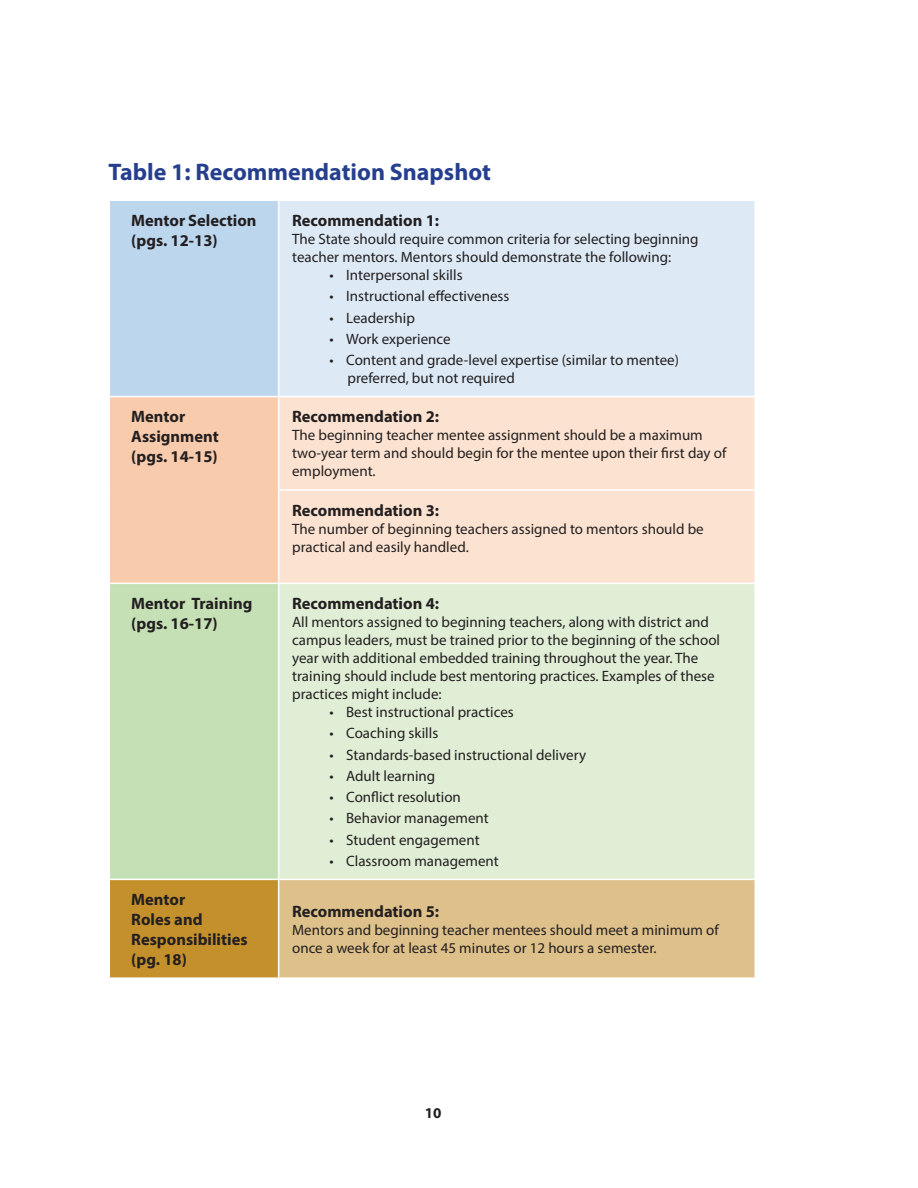
<style>
.page{position:relative;width:918px;height:1188px;background:#fff}
.page>*{position:absolute;margin:0;border:0;box-sizing:border-box;transform-origin:0 0}
.heading_1{font:700 24px "Myriad Pro";color:#253f8e}
.t1{font:700 16.5px/19.8px "Myriad Pro";color:#231f20}
.t2{font:15px/18px "Myriad Pro";color:#231f20}
.t3{font:700 15px "Myriad Pro";color:#231f20}
</style>
<div class="page">
<div style="left:109px;top:200px;width:170px;height:197px;background:#bcd6ee"></div>
<div style="left:279px;top:200px;width:476px;height:197px;background:#ddeaf6"></div>
<div style="left:109px;top:397px;width:170px;height:186px;background:#f8cbac"></div>
<div style="left:279px;top:397px;width:475px;height:186px;background:#fce3d1"></div>
<div style="left:109px;top:583px;width:170px;height:296px;background:#c5e0b4"></div>
<div style="left:279px;top:583px;width:476px;height:296px;background:#e0eed6"></div>
<div style="left:109px;top:879px;width:170px;height:99px;background:#c3902c"></div>
<div style="left:279px;top:879px;width:476px;height:99px;background:#dec08a"></div>
<hr style="left:278px;top:397px;width:1px;height:92px;background:#fff">
<hr style="left:278px;top:491px;width:1px;height:92px;background:#fff">
<hr style="left:109px;top:200px;width:170px;height:1px;background:#fff">
<hr style="left:109px;top:201px;width:1px;height:195px;background:#fff">
<hr style="left:109px;top:396px;width:170px;height:1px;background:#fff">
<hr style="left:109px;top:397px;width:1px;height:93px;background:#fff">
<hr style="left:109px;top:490px;width:1px;height:93px;background:#fff">
<hr style="left:109px;top:583px;width:170px;height:1px;background:#fff">
<hr style="left:109px;top:584px;width:1px;height:295px;background:#fff">
<hr style="left:278px;top:584px;width:1px;height:295px;background:#fff">
<hr style="left:754px;top:584px;width:2px;height:295px;background:#fff">
<hr style="left:109px;top:879px;width:170px;height:1px;background:#fff">
<hr style="left:109px;top:880px;width:1px;height:97px;background:#fff">
<hr style="left:279px;top:879px;width:477px;height:1px;background:#fff">
<hr style="left:278px;top:880px;width:1px;height:97px;background:#fff">
<hr style="left:754px;top:880px;width:2px;height:97px;background:#fff">
<hr style="left:109px;top:977px;width:170px;height:2px;background:#fff">
<hr style="left:279px;top:977px;width:477px;height:2px;background:#fff">
<hr style="left:278px;top:489px;width:478px;height:2px;background:#fff">
<hr style="left:279px;top:583px;width:477px;height:1px;background:#fff">
<hr style="left:278px;top:201px;width:1px;height:195px;background:#fff">
<hr style="left:279px;top:200px;width:477px;height:1px;background:#fff">
<hr style="left:754px;top:201px;width:2px;height:195px;background:#fff">
<hr style="left:279px;top:396px;width:477px;height:1px;background:#fff">
<p class="heading_1" style="left:109px;top:156px;width:384px">Table 1: Recommendation Snapshot</p>
<p class="t1" style="left:131px;top:210px;width:127px">Mentor Selection (pgs. 12-13)</p>
<p class="t1" style="left:292px;top:210px;width:148px">Recommendation 1:</p>
<p class="t2" style="left:292px;top:230px;width:408px">The State should require common criteria for selecting beginning teacher mentors. Mentors should demonstrate the following:</p>
<p class="t2" style="left:330px;top:266px;width:135px">• Interpersonal skills</p>
<p class="t2" style="left:330px;top:287px;width:181px">• Instructional effectiveness</p>
<p class="t2" style="left:330px;top:308px;width:87px">• Leadership</p>
<p class="t2" style="left:330px;top:330px;width:123px">• Work experience</p>
<p class="t2" style="left:348px;top:351px;width:333px;text-indent:-18px">• Content and grade-level expertise (similar to mentee) preferred, but not required</p>
<p class="t1" style="left:131px;top:406px;width:89px">Mentor<br>Assignment (pgs. 14-15)</p>
<p class="t1" style="left:292px;top:406px;width:148px">Recommendation 2:</p>
<p class="t2" style="left:292px;top:426px;width:436px">The beginning teacher mentee assignment should be a maximum two-year term and should begin for the mentee upon their first day of employment.</p>
<p class="t1" style="left:292px;top:500px;width:148px">Recommendation 3:</p>
<p class="t2" style="left:292px;top:520px;width:413px">The number of beginning teachers assigned to mentors should be practical and easily handled.</p>
<p class="t1" style="left:131px;top:593px;width:123px">Mentor Training (pgs. 16-17)</p>
<p class="t1" style="left:292px;top:593px;width:148px">Recommendation 4:</p>
<p class="t2" style="left:292px;top:613px;width:429px">All mentors assigned to beginning teachers, along with district and campus leaders, must be trained prior to the beginning of the school year with additional embedded training throughout the year. The training should include best mentoring practices. Examples of these practices might include:</p>
<p class="t2" style="left:330px;top:703px;width:186px">• Best instructional practices</p>
<p class="t2" style="left:330px;top:724px;width:110px">• Coaching skills</p>
<p class="t2" style="left:330px;top:745px;width:258px">• Standards-based instructional delivery</p>
<p class="t2" style="left:330px;top:767px;width:107px">• Adult learning</p>
<p class="t2" style="left:330px;top:788px;width:133px">• Conflict resolution</p>
<p class="t2" style="left:330px;top:809px;width:161px">• Behavior management</p>
<p class="t2" style="left:330px;top:830px;width:152px">• Student engagement</p>
<p class="t2" style="left:330px;top:852px;width:171px">• Classroom management</p>
<p class="t1" style="left:131px;top:889px;width:118px">Mentor<br>Roles and<br>Responsibilities (pg. 18)</p>
<p class="t1" style="left:292px;top:901px;width:148px">Recommendation 5:</p>
<p class="t2" style="left:292px;top:921px;width:428px">Mentors and beginning teacher mentees should meet a minimum of once a week for at least 45 minutes or 12 hours a semester.</p>
<p class="t3" style="left:425px;top:1103px;width:18px">10</p>
</div>
